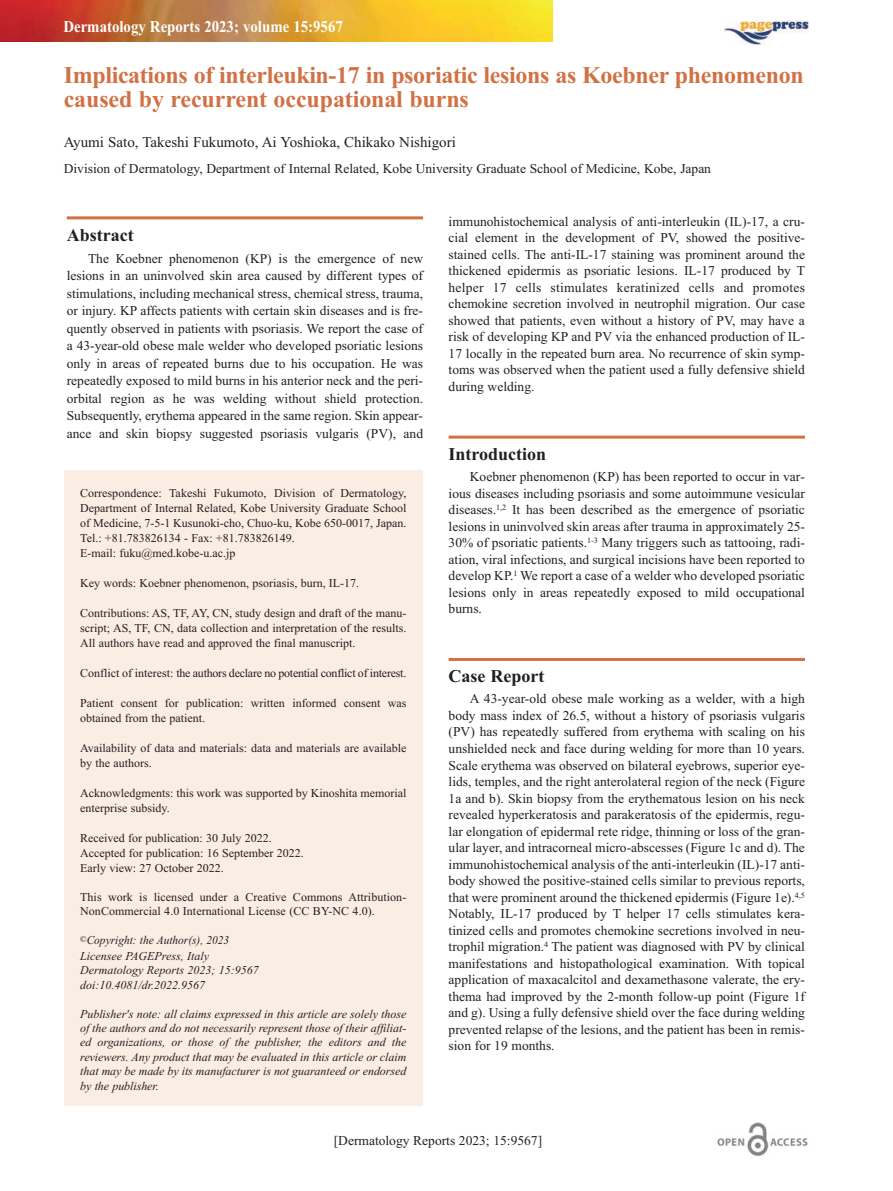
<style>
.page{position:relative;width:893px;height:1191px;background:#fff}
.page>*{position:absolute;margin:0;border:0;box-sizing:border-box;transform-origin:0 0}
.t1{font:700 24px/24px "Times New Roman";letter-spacing:-.015em;color:#d17144}
.t2{font:700 18px "Times New Roman";color:#231f20}
.t3{font:700 16.5px "Times New Roman";color:#fff;scale:.9 1}
.t4{font:15px "Times New Roman";color:#231f20}
.t5{font:13.5px/16.5px "Times New Roman";color:#231f20;text-align:justify}
.t6{font:12px/15px "Times New Roman";color:#231f20}
.t7{font:italic 12px/14.4px "Times New Roman";color:#231f20}
.t8{font:12px "Times New Roman";letter-spacing:-.02em;color:#231f20}
.t9{font:italic 12px/15.9px "Times New Roman";color:#231f20;scale:.95 1}
</style>
<div class="page">
<img style="left:717px;top:1123px;width:91px;height:33px">
<img style="left:0;top:0;width:553px;height:42px">
<img style="left:724px;top:20px;width:85px;height:24px">
<hr style="left:67px;top:216px;width:356px;height:3px;background:#d17144">
<hr style="left:449px;top:435px;width:356px;height:3px;background:#d17144">
<hr style="left:449px;top:658px;width:356px;height:3px;background:#d17144">
<div style="left:64px;top:470px;width:358px;height:636px;background:#faede4"></div>
<p class="t3" style="left:63px;top:17px;width:312px">Dermatology Reports 2023; volume 15:9567</p>
<h1 class="t1" style="left:64px;top:63px;width:741px">Implications of interleukin-17 in psoriatic lesions as Koebner phenomenon caused by recurrent occupational burns</h1>
<p class="t4" style="left:64px;top:133px;width:394px">Ayumi Sato, Takeshi Fukumoto, Ai Yoshioka, Chikako Nishigori</p>
<p class="t5" style="left:64px;top:160px;width:649px">Division of Dermatology, Department of Internal Related, Kobe University Graduate School of Medicine, Kobe, Japan</p>
<h2 class="t2" style="left:67px;top:224px;width:68px">Abstract</h2>
<p class="t5" style="left:67px;top:249px;width:358px;line-height:17.5px;text-indent:21px">The Koebner phenomenon (KP) is the emergence of new lesions in an uninvolved skin area caused by different types of stimulations, including mechanical stress, chemical stress, trauma, or injury. KP affects patients with certain skin diseases and is fre&shy;quently observed in patients with psoriasis. We report the case of a 43-year-old obese male welder who developed psoriatic lesions only in areas of repeated burns due to his occupation. He was repeatedly exposed to mild burns in his anterior neck and the peri&shy;orbital region as he was welding without shield protection.<br>Subsequently, erythema appeared in the same region. Skin appear&shy;ance and skin biopsy suggested psoriasis vulgaris (PV), and</p>
<p class="t6" style="left:80px;top:485px;width:328px">Correspondence: Takeshi Fukumoto, Division of Dermatology, Department of Internal Related, Kobe University Graduate School of Medicine, 7-5-1 Kusunoki-cho, Chuo-ku, Kobe 650-0017, Japan.<br>Tel.: +81.783826134 - Fax: +81.783826149.<br>E-mail: fuku@med.kobe-u.ac.jp</p>
<p class="t6" style="left:80px;top:575px;width:281px">Key words: Koebner phenomenon, psoriasis, burn, IL-17.</p>
<p class="t6" style="left:80px;top:605px;width:328px;text-align:justify">Contributions: AS, TF, AY, CN, study design and draft of the manu&shy;script; AS, TF, CN, data collection and interpretation of the results.<br>All authors have read and approved the final manuscript.</p>
<p class="t8" style="left:80px;top:666px;width:328px">Conflict of interest: the authors declare no potential conflict of interest.</p>
<p class="t6" style="left:80px;top:695px;width:328px">Patient consent for publication: written informed consent was obtained from the patient.</p>
<p class="t6" style="left:80px;top:740px;width:328px">Availability of data and materials: data and materials are available by the authors.</p>
<p class="t6" style="left:80px;top:785px;width:328px">Acknowledgments: this work was supported by Kinoshita memorial enterprise subsidy.</p>
<p class="t6" style="left:80px;top:830px;width:225px">Received for publication: 30 July 2022.<br>Accepted for publication: 16 September 2022.<br>Early view: 27 October 2022.</p>
<p class="t6" style="left:80px;top:889px;width:328px;line-height:14.4px">This work is licensed under a Creative Commons Attribution-<br>NonCommercial 4.0 International License (CC BY-NC 4.0).</p>
<p class="t9" style="left:80px;top:932px;width:158px"><sup>©</sup>Copyright: the Author(s), 2023<br>Licensee PAGEPress, Italy</p>
<p class="t7" style="left:80px;top:963px;width:180px">Dermatology Reports 2023; 15:9567 doi:10.4081/dr.2022.9567</p>
<p class="t7" style="left:80px;top:1006px;width:328px;text-align:justify">Publisher's note: all claims expressed in this article are solely those of the authors and do not necessarily represent those of their affiliat&shy;ed organizations, or those of the publisher, the editors and the reviewers. Any product that may be evaluated in this article or claim that may be made by its manufacturer is not guaranteed or endorsed by the publisher.</p>
<p class="t5" style="left:449px;top:213px;width:358px">immunohistochemical analysis of anti-interleukin (IL)-17, a cru&shy;cial element in the development of PV, showed the positive&shy;stained cells. The anti-IL-17 staining was prominent around the thickened epidermis as psoriatic lesions. IL-17 produced by T helper 17 cells stimulates keratinized cells and promotes chemokine secretion involved in neutrophil migration. Our case showed that patients, even without a history of PV, may have a risk of developing KP and PV via the enhanced production of IL-17 locally in the repeated burn area. No recurrence of skin symp&shy;toms was observed when the patient used a fully defensive shield during welding.</p>
<h2 class="t2" style="left:449px;top:443px;width:99px">Introduction</h2>
<p class="t5" style="left:449px;top:468px;width:358px;text-indent:21px">Koebner phenomenon (KP) has been reported to occur in var&shy;ious diseases including psoriasis and some autoimmune vesicular diseases.<sup>1,2</sup> It has been described as the emergence of psoriatic lesions in uninvolved skin areas after trauma in approximately 25- 30% of psoriatic patients.<sup>1-3</sup> Many triggers such as tattooing, radi&shy;ation, viral infections, and surgical incisions have been reported to develop KP.<sup>1</sup> We report a case of a welder who developed psoriatic lesions only in areas repeatedly exposed to mild occupational burns.</p>
<h2 class="t2" style="left:449px;top:665px;width:97px">Case Report</h2>
<p class="t5" style="left:449px;top:690px;width:358px;text-indent:21px">A 43-year-old obese male working as a welder, with a high body mass index of 26.5, without a history of psoriasis vulgaris (PV) has repeatedly suffered from erythema with scaling on his unshielded neck and face during welding for more than 10 years.<br>Scale erythema was observed on bilateral eyebrows, superior eye&shy;lids, temples, and the right anterolateral region of the neck (Figure 1a and b). Skin biopsy from the erythematous lesion on his neck revealed hyperkeratosis and parakeratosis of the epidermis, regu&shy;lar elongation of epidermal rete ridge, thinning or loss of the gran&shy;ular layer, and intracorneal micro-abscesses (Figure 1c and d). The immunohistochemical analysis of the anti-interleukin (IL)-17 anti&shy;body showed the positive-stained cells similar to previous reports, that were prominent around the thickened epidermis (Figure 1e).<sup>4,5<br></sup>Notably, IL-17 produced by T helper 17 cells stimulates kera&shy;tinized cells and promotes chemokine secretions involved in neu&shy;trophil migration.<sup>4</sup> The patient was diagnosed with PV by clinical manifestations and histopathological examination. With topical application of maxacalcitol and dexamethasone valerate, the ery&shy;thema had improved by the 2-month follow-up point (Figure 1f and g). Using a fully defensive shield over the face during welding prevented relapse of the lesions, and the patient has been in remis&shy;sion for 19 months.</p>
<p class="t5" style="left:334px;top:1132px;width:210px">[Dermatology Reports 2023; 15:9567]</p>
</div>
